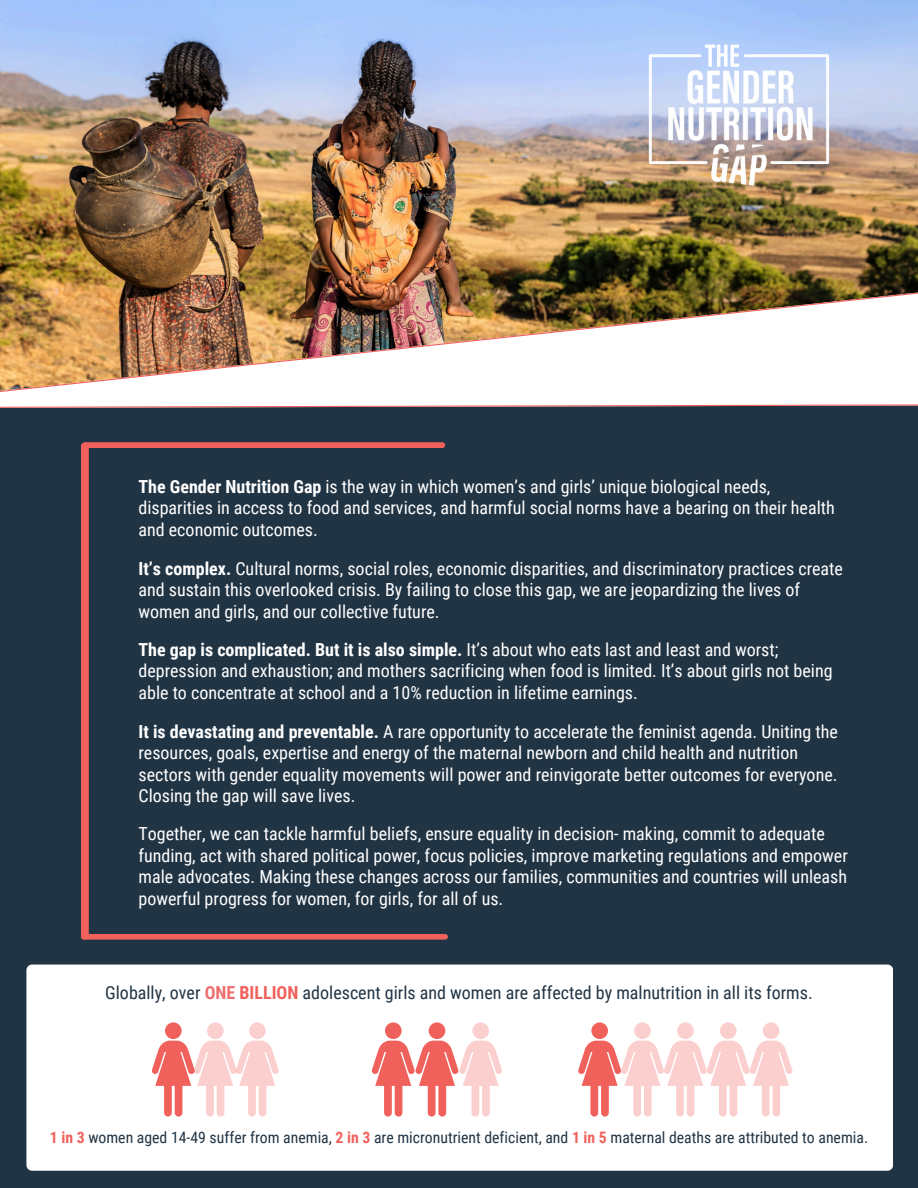
<style>
.page{position:relative;width:918px;height:1188px;background:#213444}
.page>*{position:absolute;margin:0;border:0;box-sizing:border-box;transform-origin:0 0}
.t1{font:18px/21.3px "Roboto Condensed";color:#fff}
.t2{font:18px "Roboto Condensed";color:#213444}
.t3{font:15.75px "Roboto Condensed";color:#213444}
.s1{font-weight:700}
.s2{font-weight:700;color:#ef6f70}
.s3{font-weight:700;color:#f1615c}
</style>
<div class="page">
<img style="left:0;top:0;width:918px;height:270px">
<img style="left:0;top:270px;width:918px;height:138px">
<img style="left:578px;top:0;width:322px;height:220px">
<div style="left:26px;top:965px;width:867px;height:206px;background:#fff;border-radius:6px"></div>
<div style="left:165px;top:1022px;width:17px;height:17px;background:#f1615c;border-radius:50%"></div>
<div style="left:207px;top:1022px;width:17px;height:17px;background:#facfce;border-radius:50%"></div>
<div style="left:249px;top:1022px;width:17px;height:17px;background:#facfce;border-radius:50%"></div>
<svg style="left:152px;top:1041px;width:127px;height:76px"></svg>
<div style="left:385px;top:1022px;width:17px;height:17px;background:#f1615c;border-radius:50%"></div>
<div style="left:429px;top:1022px;width:16px;height:17px;background:#f1615c;border-radius:50%"></div>
<div style="left:472px;top:1022px;width:17px;height:17px;background:#facfce;border-radius:50%"></div>
<svg style="left:372px;top:1041px;width:130px;height:76px"></svg>
<div style="left:634px;top:1022px;width:17px;height:17px;background:#facfce;border-radius:50%"></div>
<div style="left:677px;top:1022px;width:17px;height:17px;background:#facfce;border-radius:50%"></div>
<div style="left:720px;top:1022px;width:17px;height:17px;background:#facfce;border-radius:50%"></div>
<div style="left:591px;top:1022px;width:17px;height:17px;background:#f1615c;border-radius:50%"></div>
<div style="left:763px;top:1022px;width:16px;height:17px;background:#facfce;border-radius:50%"></div>
<svg style="left:578px;top:1041px;width:214px;height:76px"></svg>
<svg style="left:81px;top:442px;width:367px;height:497px"></svg>
<p class="t1" style="left:139px;top:476px;width:698px"><span class="s1">The Gender Nutrition Gap</span> is the way in which women’s and girls’ unique biological needs, disparities in access to food and services, and harmful social norms have a bearing on their health and economic outcomes.</p>
<p class="t1" style="left:139px;top:558px;width:706px"><span class="s1">It’s complex.</span> Cultural norms, social roles, economic disparities, and discriminatory practices create and sustain this overlooked crisis. By failing to close this gap, we are jeopardizing the lives of women and girls, and our collective future.</p>
<p class="t1" style="left:139px;top:639px;width:696px"><span class="s1">The gap is complicated. But it is also simple.</span> It’s about who eats last and least and worst; depression and exhaustion; and mothers sacrificing when food is limited. It’s about girls not being able to concentrate at school and a 10% reduction in lifetime earnings.</p>
<p class="t1" style="left:139px;top:721px;width:701px"><span class="s1">It is devastating and preventable.</span> A rare opportunity to accelerate the feminist agenda. Uniting the resources, goals, expertise and energy of the maternal newborn and child health and nutrition sectors with gender equality movements will power and reinvigorate better outcomes for everyone.<br>Closing the gap will save lives.</p>
<p class="t1" style="left:139px;top:824px;width:711px">Together, we can tackle harmful beliefs, ensure equality in decision- making, commit to adequate funding, act with shared political power, focus policies, improve marketing regulations and empower male advocates. Making these changes across our families, communities and countries will unleash powerful progress for women, for girls, for all of us.</p>
<p class="t2" style="left:105px;top:982px;width:709px">Globally, over <span class="s2">ONE</span> <span class="s3">BILLION</span> adolescent girls and women are affected by malnutrition in all its forms.</p>
<p class="t3" style="left:50px;top:1128px;width:820px"><span class="s3">1 in 3</span> women aged 14-49 suffer from anemia, <span class="s3">2 in 3</span> are micronutrient deficient, and <span class="s3">1 in 5</span> maternal deaths are attributed to anemia.</p>
</div>
